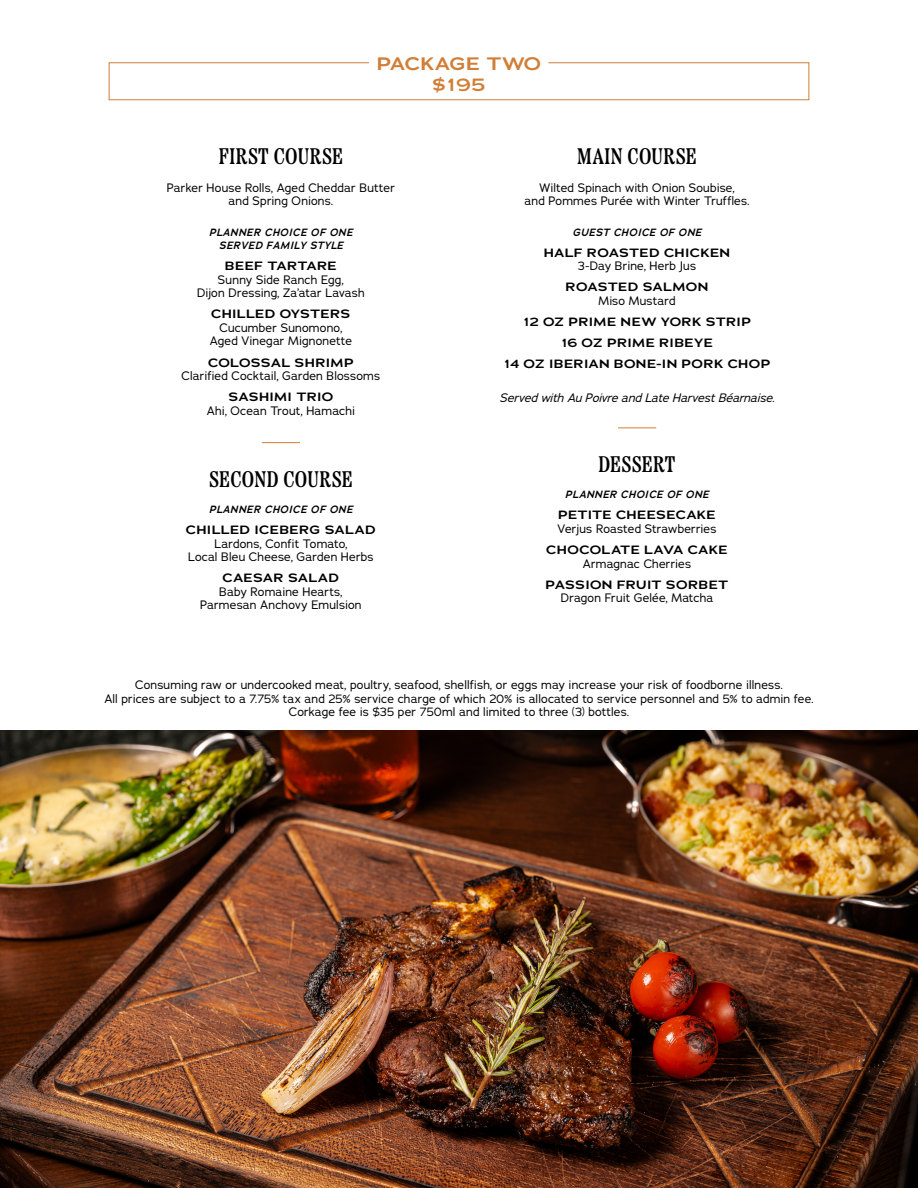
<style>
.page{position:relative;width:918px;height:1188px;background:#fff}
.page>*{position:absolute;margin:0;border:0;box-sizing:border-box;transform-origin:0 0}
.Section_Header{font:600 22.5px "Etna Condensed";letter-spacing:.015em;color:#000}
.Page_Header{font:600 18px "Adrianna Extended";color:#d17e36}
.Item_Description{font:12px/13.5px "Adrianna";letter-spacing:.01em;color:#000;text-align:center}
.Disclaimer{font:12px/13.5px "Adrianna";letter-spacing:.01em;color:#000;text-align:center}
.Item_Name{font:600 12px "Adrianna Extended";letter-spacing:.015em;color:#000}
.Item_Name-2{font:italic 12px "Adrianna";color:#000}
.Item_Description_Secondary{font:italic 600 10.5px/13.5px "Adrianna";letter-spacing:.06em;color:#000;text-align:center}
</style>
<div class="page">
<svg style="left:108px;top:62px;width:702px;height:39px"></svg>
<hr style="left:618px;top:428px;width:38px;height:1px;background:#d17e36">
<hr style="left:262px;top:442px;width:38px;height:1px;background:#d17e36">
<img style="left:0;top:730px;width:918px;height:458px">
<p class="Page_Header" style="left:377px;top:51px;width:166px">PACKAGE TWO</p>
<p class="Page_Header" style="left:433px;top:73px;width:54px">$195</p>
<p class="Section_Header" style="left:219px;top:139px;width:126px">FIRST COURSE</p>
<p class="Item_Description" style="left:167px;top:181px;width:230px">Parker House Rolls, Aged Cheddar Butter and Spring Onions.</p>
<p class="Item_Description_Secondary" style="left:209px;top:225px;width:145px">PLANNER CHOICE OF ONE<br>SERVED FAMILY STYLE</p>
<p class="Item_Name" style="left:225px;top:258px;width:114px">BEEF TARTARE</p>
<p class="Item_Description" style="left:197px;top:273px;width:169px">Sunny Side Ranch Egg,<br>Dijon Dressing, Za’atar Lavash</p>
<p class="Item_Name" style="left:211px;top:306px;width:141px">CHILLED OYSTERS</p>
<p class="Item_Description" style="left:210px;top:321px;width:144px">Cucumber Sunomono,<br>Aged Vinegar Mignonette</p>
<p class="Item_Name" style="left:208px;top:354px;width:147px">COLOSSAL SHRIMP</p>
<p class="Item_Description" style="left:182px;top:369px;width:200px">Clarified Cocktail, Garden Blossoms</p>
<p class="Item_Name" style="left:229px;top:389px;width:106px">SASHIMI TRIO</p>
<p class="Item_Description" style="left:207px;top:404px;width:150px">Ahi, Ocean Trout, Hamachi</p>
<p class="Section_Header" style="left:209px;top:461px;width:145px">SECOND COURSE</p>
<p class="Item_Description_Secondary" style="left:209px;top:503px;width:145px">PLANNER CHOICE OF ONE</p>
<p class="Item_Name" style="left:186px;top:522px;width:191px">CHILLED ICEBERG SALAD</p>
<p class="Item_Description" style="left:188px;top:536px;width:187px">Lardons, Confit Tomato,<br>Local Bleu Cheese, Garden Herbs</p>
<p class="Item_Name" style="left:223px;top:570px;width:118px">CAESAR SALAD</p>
<p class="Item_Description" style="left:200px;top:585px;width:163px">Baby Romaine Hearts,<br>Parmesan Anchovy Emulsion</p>
<p class="Section_Header" style="left:577px;top:139px;width:121px">MAIN COURSE</p>
<p class="Item_Description" style="left:525px;top:181px;width:227px">Wilted Spinach with Onion Soubise,<br>and Pommes Purée with Winter Truffles.</p>
<p class="Item_Description_Secondary" style="left:573px;top:225px;width:131px">GUEST CHOICE OF ONE</p>
<p class="Item_Name" style="left:544px;top:244px;width:188px">HALF ROASTED CHICKEN</p>
<p class="Item_Description" style="left:578px;top:259px;width:120px">3-Day Brine, Herb Jus</p>
<p class="Item_Name" style="left:566px;top:279px;width:144px">ROASTED SALMON</p>
<p class="Item_Description" style="left:598px;top:294px;width:79px">Miso Mustard</p>
<p class="Item_Name" style="left:523px;top:314px;width:230px">12 OZ PRIME NEW YORK STRIP</p>
<p class="Item_Name" style="left:561px;top:335px;width:154px">16 OZ PRIME RIBEYE</p>
<p class="Item_Name" style="left:504px;top:356px;width:268px">14 OZ IBERIAN BONE-IN PORK CHOP</p>
<p class="Item_Name-2" style="left:500px;top:390px;width:276px">Served with Au Poivre and Late Harvest Béarnaise.</p>
<p class="Section_Header" style="left:598px;top:446px;width:79px">DESSERT</p>
<p class="Item_Description_Secondary" style="left:565px;top:488px;width:145px">PLANNER CHOICE OF ONE</p>
<p class="Item_Name" style="left:558px;top:507px;width:159px">PETITE CHEESECAKE</p>
<p class="Item_Description" style="left:558px;top:522px;width:160px">Verjus Roasted Strawberries</p>
<p class="Item_Name" style="left:546px;top:542px;width:183px">CHOCOLATE LAVA CAKE</p>
<p class="Item_Description" style="left:583px;top:556px;width:110px">Armagnac Cherries</p>
<p class="Item_Name" style="left:546px;top:576px;width:184px">PASSION FRUIT SORBET</p>
<p class="Item_Description" style="left:561px;top:591px;width:154px">Dragon Fruit Gelée, Matcha</p>
<p class="Disclaimer" style="left:104px;top:678px;width:711px">Consuming raw or undercooked meat, poultry, seafood, shellfish, or eggs may increase your risk of foodborne illness.<br>All prices are subject to a 7.75% tax and 25% service charge of which 20% is allocated to service personnel and 5% to admin fee.<br>Corkage fee is $35 per 750ml and limited to three (3) bottles.</p>
</div>
